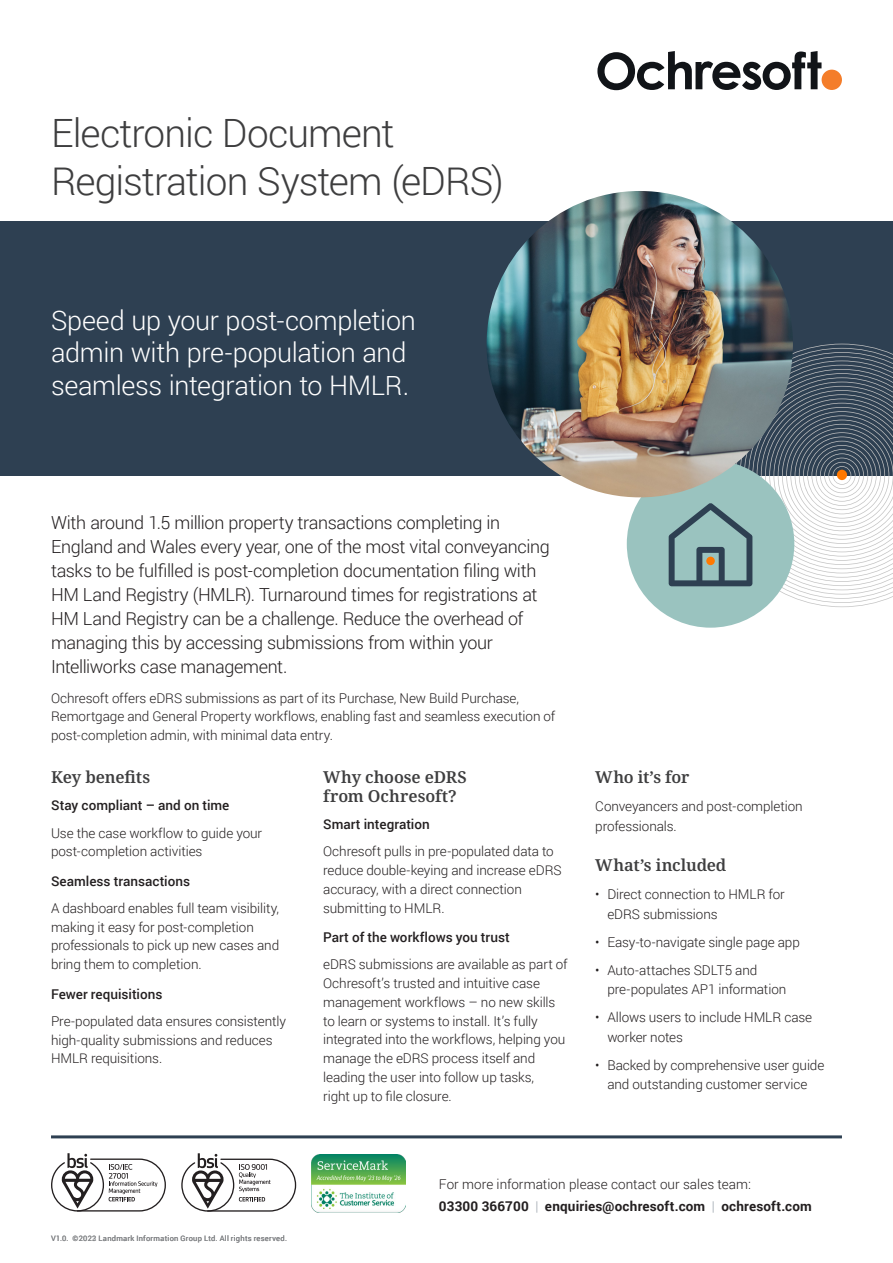
<style>
.page{position:relative;width:893px;height:1263px;background:#fff}
.page>*{position:absolute;margin:0;border:0;box-sizing:border-box;transform-origin:0 0}
.SRC_first_para{font:300 39px/48px "Roboto";letter-spacing:-.025em;color:#3e3e3f}
.t1{font:300 27px/32.4px "Roboto";letter-spacing:-.01em;color:#fff}
.t2{font:300 18px/24px "Roboto";letter-spacing:-.02em;color:#231f20}
.t3{font:600 16.5px/18.8px "Noto Serif";letter-spacing:-.005em;color:#3e3e3f}
.t4{font:300 13.5px/18.8px "Roboto";letter-spacing:-.005em;color:#231f20}
.t5{font:500 13.5px "Roboto";color:#231f20}
.t6{font:700 13.5px "Roboto";letter-spacing:.015em;color:#231f20}
.t7{font:7.5px "Roboto";letter-spacing:.035em;color:#808285}
.s1{font-weight:300;color:#969fa9}
</style>
<div class="page">
<div style="left:0;top:221px;width:893px;height:254px;background:#2e4052"></div>
<svg style="left:597px;top:51px;width:224px;height:39px"></svg>
<div style="left:822px;top:70px;width:20px;height:20px;background:#f47d2a;border-radius:50%"></div>
<hr style="left:51px;top:1135px;width:791px;height:3px;background:#2e4052">
<div style="left:627px;top:460px;width:167px;height:168px;background:#9ac3bf;border-radius:50%"></div>
<img style="left:487px;top:191px;width:306px;height:306px;border-radius:153px">
<svg style="left:669px;top:352px;width:224px;height:247px"></svg>
<div style="left:706px;top:557px;width:9px;height:8px;background:#ff7900;border-radius:50%"></div>
<img style="left:312px;top:1154px;width:93px;height:58px">
<svg style="left:51px;top:1153px;width:115px;height:58px"></svg>
<svg style="left:181px;top:1153px;width:115px;height:58px"></svg>
<p class="SRC_first_para" style="left:51px;top:108px;width:454px">Electronic Document<br>Registration System (eDRS)</p>
<p class="t1" style="left:51px;top:303px;width:366px">Speed up your post-completion admin with pre-population and seamless integration to HMLR.</p>
<p class="t2" style="left:51px;top:510px;width:500px">With around 1.5 million property transactions completing in England and Wales every year, one of the most vital conveyancing tasks to be fulfilled is post-completion documentation filing with HM Land Registry (HMLR). Turnaround times for registrations at HM Land Registry can be a challenge. Reduce the overhead of managing this by accessing submissions from within your Intelliworks case management.</p>
<p class="t4" style="left:51px;top:688px;width:506px">Ochresoft offers eDRS submissions as part of its Purchase, New Build Purchase,<br>Remortgage and General Property workflows, enabling fast and seamless execution of post-completion admin, with minimal data entry.</p>
<p class="t3" style="left:51px;top:768px;width:101px">Key benefits</p>
<p class="t5" style="left:51px;top:796px;width:180px">Stay compliant – and on time</p>
<p class="t4" style="left:51px;top:823px;width:213px">Use the case workflow to guide your post-completion activities</p>
<p class="t5" style="left:51px;top:871px;width:141px">Seamless transactions</p>
<p class="t4" style="left:51px;top:898px;width:230px">A dashboard enables full team visibility, making it easy for post-completion professionals to pick up new cases and bring them to completion.</p>
<p class="t5" style="left:51px;top:984px;width:113px">Fewer requisitions</p>
<p class="t4" style="left:51px;top:1011px;width:237px">Pre-populated data ensures consistently high-quality submissions and reduces<br>HMLR requisitions.</p>
<p class="t3" style="left:323px;top:768px;width:145px">Why choose eDRS from Ochresoft?</p>
<p class="t5" style="left:323px;top:815px;width:108px">Smart integration</p>
<p class="t4" style="left:323px;top:842px;width:240px">Ochresoft pulls in pre-populated data to reduce double-keying and increase eDRS accuracy, with a direct connection submitting to HMLR.</p>
<p class="t5" style="left:323px;top:928px;width:188px">Part of the workflows you trust</p>
<p class="t4" style="left:323px;top:954px;width:246px">eDRS submissions are available as part of Ochresoft’s trusted and intuitive case management workflows – no new skills to learn or systems to install. It’s fully integrated into the workflows, helping you manage the eDRS process itself and leading the user into follow up tasks,<br>right up to file closure.</p>
<p class="t3" style="left:595px;top:768px;width:96px">Who it’s for</p>
<p class="t4" style="left:595px;top:796px;width:209px;line-height:19.5px">Conveyancers and post-completion professionals.</p>
<p class="t3" style="left:595px;top:856px;width:133px">What’s included</p>
<p class="t4" style="left:607px;top:884px;width:179px;line-height:19.5px;text-indent:-12px">• Direct connection to HMLR for eDRS submissions</p>
<p class="t4" style="left:595px;top:932px;width:206px">• Easy-to-navigate single page app</p>
<p class="t4" style="left:607px;top:960px;width:181px;line-height:19.5px;text-indent:-12px">• Auto-attaches SDLT5 and pre-populates AP1 information</p>
<p class="t4" style="left:607px;top:1007px;width:206px;line-height:19.5px;text-indent:-12px">• Allows users to include HMLR case worker notes</p>
<p class="t4" style="left:595px;top:1055px;width:231px;line-height:19.5px;text-align:center">• Backed by comprehensive user guide and outstanding customer service</p>
<p class="t7" style="left:51px;top:1233px;width:238px">V1.0. ©2023 Landmark Information Group Ltd. All rights reserved.</p>
<p class="t7" style="left:92px;top:1233px;width:6px">2</p>
<p class="t4" style="left:439px;top:1174px;width:314px">For more information please contact our sales team:</p>
<p class="t6" style="left:439px;top:1197px;width:375px">03300 366700 <span class="s1">|</span> enquiries@ochresoft.com <span class="s1">|</span> ochresoft.com</p>
</div>
